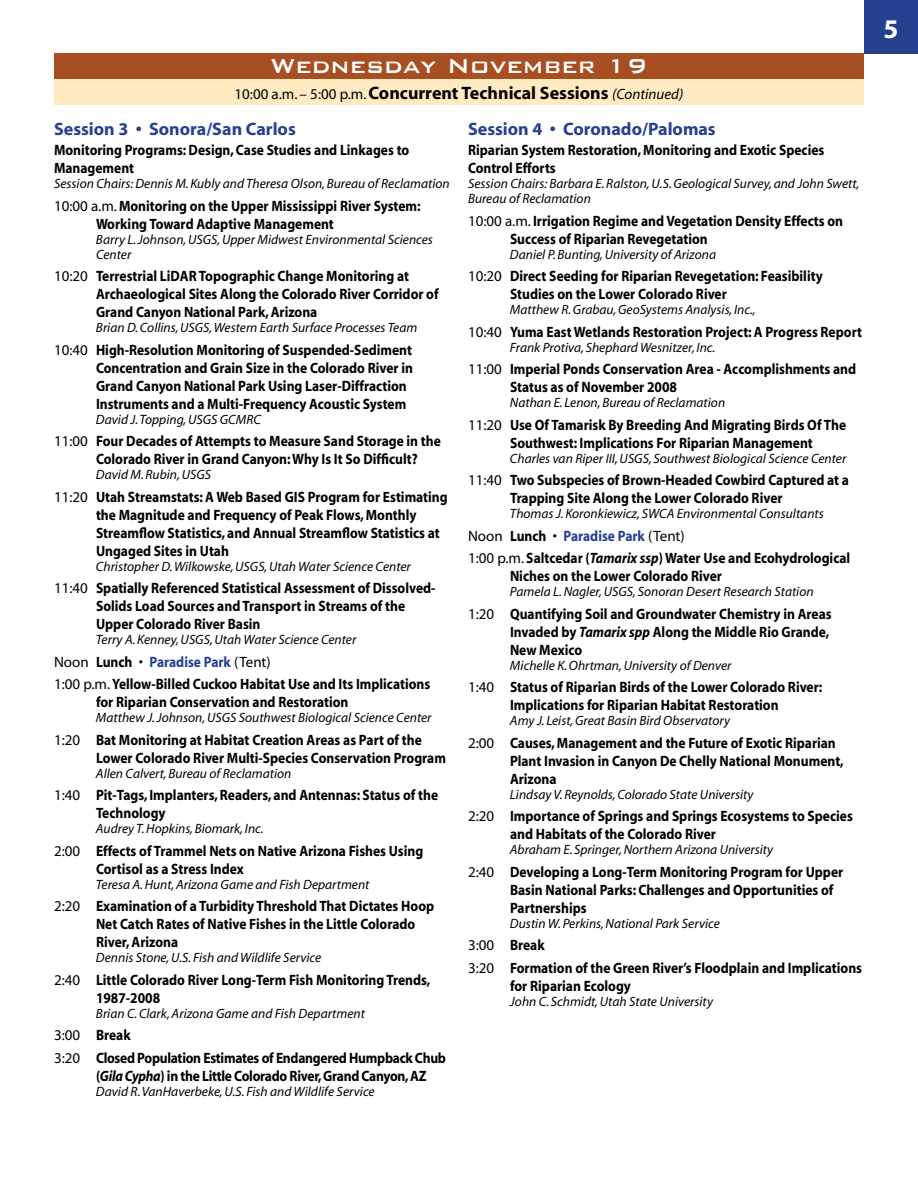
<style>
.page{position:relative;width:918px;height:1188px;background:#fff}
.page>*{position:absolute;margin:0;border:0;box-sizing:border-box;transform-origin:0 0}
.t1{font:500 27px "Bank Gothic";color:#fff}
.t2{font:700 27px "Myriad";color:#fff}
.t3{font:700 18px "Myriad";color:#000}
.t4{font:700 18px "Myriad";color:#24408f}
.t5{font:700 15px/18px "Myriad";color:#000;scale:.9 1}
.t6{font:700 15px/22.5px "Myriad";letter-spacing:-.02em;color:#000;scale:.9 1}
.t7{font:italic 13.5px/15px "Myriad";color:#000}
.s1{font-weight:400;font-size:15px}
.s2{font-weight:400;font-style:italic;font-size:15px}
.s3{font-weight:400}
.s4{color:#24408f}
.s5{font-style:italic}
</style>
<div class="page">
<div style="left:54px;top:79px;width:810px;height:26px;background:#ffeac1"></div>
<div style="left:54px;top:54px;width:810px;height:25px;background:#a74f23"></div>
<div style="left:864px;top:0;width:54px;height:54px;background:#24408f"></div>
<h1 class="t1" style="left:270px;top:51px;width:379px">Wednesday November 19</h1>
<p class="t3" style="left:235px;top:83px;width:450px"><span class="s1">10:00 a.m. – 5:00 p.m.</span> Concurrent Technical Sessions <span class="s2">(Continued)</span></p>
<p class="t4" style="left:54px;top:120px;width:243px">Session 3 • Sonora/San Carlos</p>
<p class="t4" style="left:468px;top:120px;width:249px">Session 4 • Coronado/Palomas</p>
<p class="t5" style="left:54px;top:142px;width:396px">Monitoring Programs: Design, Case Studies and Linkages to<br>Management</p>
<p class="t7" style="left:54px;top:177px;width:397px">Session Chairs: Dennis M. Kubly and Theresa Olson, Bureau of Reclamation</p>
<p class="t5" style="left:96px;top:197px;width:362px;text-indent:-42px"><span class="s3">10:00 a.m.</span> Monitoring on the Upper Mississippi River System:<br>Working Toward Adaptive Management</p>
<p class="t7" style="left:96px;top:232px;width:339px">Barry L. Johnson, USGS, Upper Midwest Environmental Sciences<br>Center</p>
<p class="t5" style="left:96px;top:268px;width:382px;text-indent:-42px"><span class="s3">10:20</span> Terrestrial LiDAR Topographic Change Monitoring at<br>Archaeological Sites Along the Colorado River Corridor of<br>Grand Canyon National Park, Arizona</p>
<p class="t7" style="left:96px;top:321px;width:323px">Brian D. Collins, USGS, Western Earth Surface Processes Team</p>
<p class="t5" style="left:96px;top:341px;width:354px;text-indent:-42px"><span class="s3">10:40</span> High-Resolution Monitoring of Suspended-Sediment Concentration and Grain Size in the Colorado River in Grand Canyon National Park Using Laser-Diffraction Instruments and a Multi-Frequency Acoustic System</p>
<p class="t7" style="left:96px;top:412px;width:166px">David J. Topping, USGS GCMRC</p>
<p class="t5" style="left:96px;top:433px;width:385px;text-indent:-42px"><span class="s3">11:00</span> Four Decades of Attempts to Measure Sand Storage in the<br>Colorado River in Grand Canyon: Why Is It So Difficult?</p>
<p class="t7" style="left:96px;top:468px;width:117px">David M. Rubin, USGS</p>
<p class="t5" style="left:96px;top:488px;width:392px;text-indent:-42px"><span class="s3">11:20</span> Utah Streamstats: A Web Based GIS Program for Estimating the Magnitude and Frequency of Peak Flows, Monthly Streamflow Statistics, and Annual Streamflow Statistics at Ungaged Sites in Utah</p>
<p class="t7" style="left:96px;top:559px;width:316px">Christopher D. Wilkowske, USGS, Utah Water Science Center</p>
<p class="t5" style="left:96px;top:580px;width:379px;text-indent:-42px"><span class="s3">11:40</span> Spatially Referenced Statistical Assessment of Dissolved-<br>Solids Load Sources and Transport in Streams of the<br>Upper Colorado River Basin</p>
<p class="t7" style="left:96px;top:633px;width:262px">Terry A. Kenney, USGS, Utah Water Science Center</p>
<p class="t5" style="left:54px;top:651px;width:420px;line-height:22.5px"><span class="s3">Noon</span> Lunch <span class="s3">•</span> <span class="s4">Paradise Park</span> <span class="s3">(Tent)<br>1:00 p.m.</span> Yellow-Billed Cuckoo Habitat Use and Its Implications</p>
<p class="t5" style="left:96px;top:694px;width:282px">for Riparian Conservation and Restoration</p>
<p class="t7" style="left:96px;top:711px;width:337px">Matthew J. Johnson, USGS Southwest Biological Science Center</p>
<p class="t5" style="left:96px;top:731px;width:390px;text-indent:-42px"><span class="s3">1:20</span> Bat Monitoring at Habitat Creation Areas as Part of the<br>Lower Colorado River Multi-Species Conservation Program</p>
<p class="t7" style="left:96px;top:766px;width:197px">Allen Calvert, Bureau of Reclamation</p>
<p class="t5" style="left:96px;top:787px;width:382px;text-indent:-42px"><span class="s3">1:40</span> Pit-Tags, Implanters, Readers, and Antennas: Status of the<br>Technology</p>
<p class="t7" style="left:96px;top:822px;width:169px">Audrey T. Hopkins, Biomark, Inc.</p>
<p class="t5" style="left:96px;top:842px;width:365px;text-indent:-42px"><span class="s3">2:00</span> Effects of Trammel Nets on Native Arizona Fishes Using<br>Cortisol as a Stress Index</p>
<p class="t7" style="left:96px;top:877px;width:275px">Teresa A. Hunt, Arizona Game and Fish Department</p>
<p class="t5" style="left:96px;top:898px;width:377px;text-indent:-42px"><span class="s3">2:20</span> Examination of a Turbidity Threshold That Dictates Hoop<br>Net Catch Rates of Native Fishes in the Little Colorado<br>River, Arizona</p>
<p class="t7" style="left:96px;top:951px;width:227px">Dennis Stone, U.S. Fish and Wildlife Service</p>
<p class="t5" style="left:96px;top:971px;width:373px;text-indent:-42px"><span class="s3">2:40</span> Little Colorado River Long-Term Fish Monitoring Trends,<br>1987-2008</p>
<p class="t7" style="left:96px;top:1006px;width:270px">Brian C. Clark, Arizona Game and Fish Department</p>
<p class="t6" style="left:54px;top:1024px;width:437px"><span class="s3">3:00</span> Break<br><span class="s3">3:20</span> Closed Population Estimates of Endangered Humpback Chub</p>
<p class="t6" style="left:96px;top:1065px;width:369px">(<span class="s5">Gila Cypha</span>) in the Little Colorado River, Grand Canyon, AZ</p>
<p class="t7" style="left:96px;top:1084px;width:280px">David R. VanHaverbeke, U.S. Fish and Wildlife Service</p>
<p class="t5" style="left:468px;top:142px;width:397px">Riparian System Restoration, Monitoring and Exotic Species<br>Control Efforts</p>
<p class="t7" style="left:468px;top:177px;width:393px">Session Chairs: Barbara E. Ralston, U.S. Geological Survey, and John Swett,<br>Bureau of Reclamation</p>
<p class="t5" style="left:510px;top:212px;width:372px;text-indent:-42px"><span class="s3">10:00 a.m.</span> Irrigation Regime and Vegetation Density Effects on<br>Success of Riparian Revegetation</p>
<p class="t7" style="left:510px;top:247px;width:208px">Daniel P. Bunting, University of Arizona</p>
<p class="t5" style="left:510px;top:268px;width:349px;text-indent:-42px"><span class="s3">10:20</span> Direct Seeding for Riparian Revegetation: Feasibility<br>Studies on the Lower Colorado River</p>
<p class="t7" style="left:510px;top:303px;width:247px">Matthew R. Grabau, GeoSystems Analysis, Inc.,</p>
<p class="t5" style="left:468px;top:323px;width:439px"><span class="s3">10:40</span> Yuma East Wetlands Restoration Project: A Progress Report</p>
<p class="t7" style="left:510px;top:340px;width:207px">Frank Protiva, Shephard Wesnitzer, Inc.</p>
<p class="t5" style="left:510px;top:361px;width:386px;text-indent:-42px"><span class="s3">11:00</span> Imperial Ponds Conservation Area - Accomplishments and<br>Status as of November 2008</p>
<p class="t7" style="left:510px;top:396px;width:217px">Nathan E. Lenon, Bureau of Reclamation</p>
<p class="t5" style="left:468px;top:416px;width:422px;text-align:center"><span class="s3">11:20</span> Use Of Tamarisk By Breeding And Migrating Birds Of The<br>Southwest: Implications For Riparian Management</p>
<p class="t7" style="left:510px;top:451px;width:338px">Charles van Riper III, USGS, Southwest Biological Science Center</p>
<p class="t5" style="left:510px;top:472px;width:378px;text-indent:-42px"><span class="s3">11:40</span> Two Subspecies of Brown-Headed Cowbird Captured at a<br>Trapping Site Along the Lower Colorado River</p>
<p class="t7" style="left:510px;top:507px;width:315px">Thomas J. Koronkiewicz, SWCA Environmental Consultants</p>
<p class="t5" style="left:468px;top:525px;width:426px;line-height:22.5px"><span class="s3">Noon</span> Lunch <span class="s3">•</span> <span class="s4">Paradise Park</span> <span class="s3">(Tent)<br>1:00 p.m.</span> Saltcedar (<span class="s5">Tamarix ssp</span>) Water Use and Ecohydrological</p>
<p class="t5" style="left:510px;top:568px;width:237px">Niches on the Lower Colorado River</p>
<p class="t7" style="left:510px;top:585px;width:305px">Pamela L. Nagler, USGS, Sonoran Desert Research Station</p>
<p class="t5" style="left:510px;top:605px;width:359px;text-indent:-42px"><span class="s3">1:20</span> Quantifying Soil and Groundwater Chemistry in Areas<br>Invaded by <span class="s5">Tamarix spp</span> Along the Middle Rio Grande,<br>New Mexico</p>
<p class="t7" style="left:510px;top:658px;width:223px">Michelle K. Ohrtman, University of Denver</p>
<p class="t5" style="left:468px;top:679px;width:395px;text-align:center"><span class="s3">1:40</span> Status of Riparian Birds of the Lower Colorado River:<br>Implications for Riparian Habitat Restoration</p>
<p class="t7" style="left:510px;top:714px;width:222px">Amy J. Leist, Great Basin Bird Observatory</p>
<p class="t5" style="left:510px;top:734px;width:372px;text-indent:-42px"><span class="s3">2:00</span> Causes, Management and the Future of Exotic Riparian<br>Plant Invasion in Canyon De Chelly National Monument,<br>Arizona</p>
<p class="t7" style="left:510px;top:787px;width:245px">Lindsay V. Reynolds, Colorado State University</p>
<p class="t5" style="left:510px;top:808px;width:382px;text-indent:-42px"><span class="s3">2:20</span> Importance of Springs and Springs Ecosystems to Species and Habitats of the Colorado River</p>
<p class="t7" style="left:510px;top:843px;width:265px">Abraham E. Springer, Northern Arizona University</p>
<p class="t5" style="left:510px;top:863px;width:372px;text-indent:-42px"><span class="s3">2:40</span> Developing a Long-Term Monitoring Program for Upper<br>Basin National Parks: Challenges and Opportunities of<br>Partnerships</p>
<p class="t7" style="left:510px;top:916px;width:212px">Dustin W. Perkins, National Park Service</p>
<p class="t5" style="left:468px;top:934px;width:439px;line-height:22.5px"><span class="s3">3:00</span> Break<br><span class="s3">3:20</span> Formation of the Green River’s Floodplain and Implications</p>
<p class="t5" style="left:510px;top:977px;width:136px">for Riparian Ecology</p>
<p class="t7" style="left:510px;top:994px;width:204px">John C. Schmidt, Utah State University</p>
<h1 class="t2" style="left:884px;top:15px;width:16px">5</h1>
</div>
